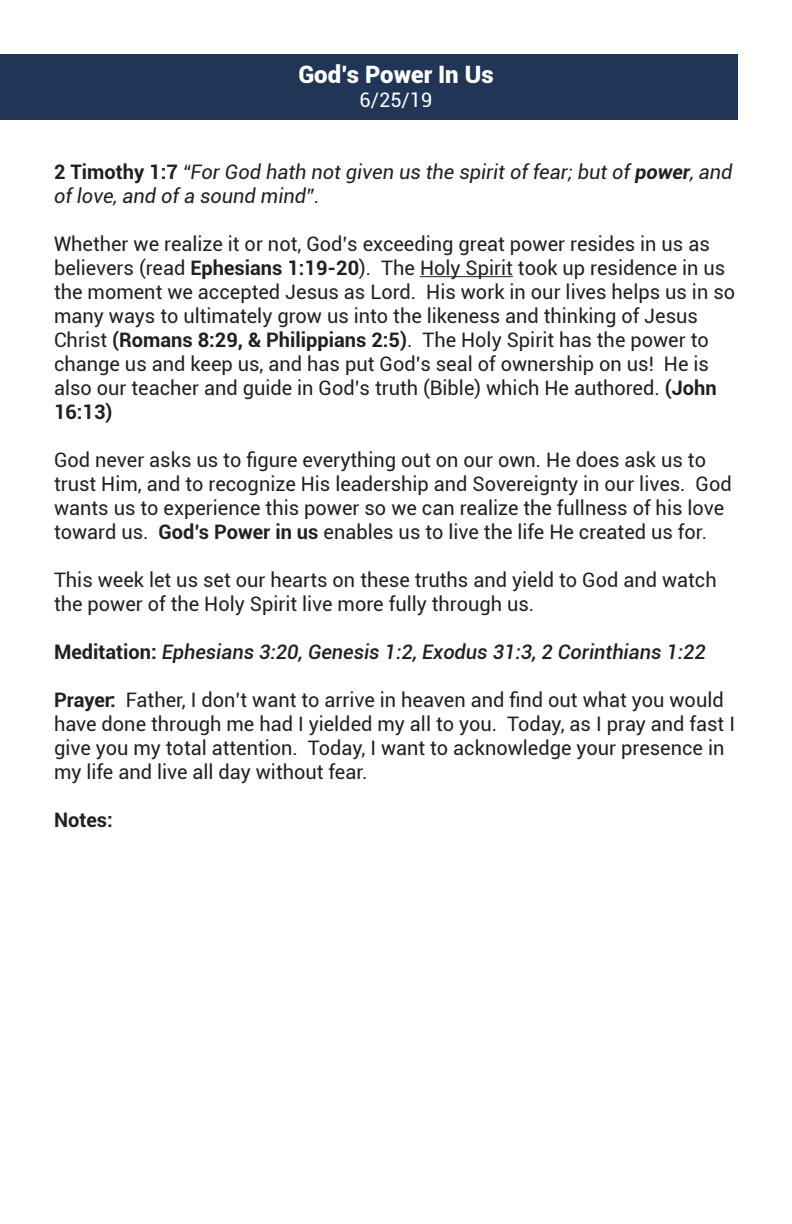
<style>
.page{position:relative;width:792px;height:1224px;background:#fff}
.page>*{position:absolute;margin:0;border:0;box-sizing:border-box;transform-origin:0 0}
.t1{font:900 24px "Roboto";color:#fff}
.t2{font:20px/24px "Roboto";color:#231f20}
.t3{font:italic 20px/24px "Roboto";color:#231f20}
.t4{font:italic 500 20px "Roboto";color:#231f20}
.t5{font:20px "Roboto";color:#fff}
.t6{font:700 20px "Roboto";color:#231f20}
.s1{font-weight:700;font-style:normal}
.s2{font-weight:700}
.s3{font-style:normal}
</style>
<div class="page">
<div style="left:0;top:54px;width:737px;height:66px;background:#213656"></div>
<hr style="left:420px;top:276px;width:93px;height:1px;background:#231f20">
<p class="t1" style="left:298px;top:58px;width:197px">God’s Power In Us</p>
<p class="t5" style="left:360px;top:86px;width:74px">6/25/19</p>
<p class="t3" style="left:54px;top:159px;width:680px"><span class="s1">2 Timothy 1:7</span> “For God hath not given us the spirit of fear; but of <span class="s2">power</span>, and of love, and of a sound mind”<span class="s3">.</span></p>
<p class="t2" style="left:54px;top:231px;width:683px">Whether we realize it or not, God’s exceeding great power resides in us as believers (read <span class="s2">Ephesians 1:19-20</span>). The Holy Spirit took up residence in us the moment we accepted Jesus as Lord. His work in our lives helps us in so many ways to ultimately grow us into the likeness and thinking of Jesus Christ <span class="s2">(Romans 8:29, &amp; Philippians 2:5)</span>. The Holy Spirit has the power to change us and keep us, and has put God’s seal of ownership on us! He is also our teacher and guide in God’s truth (Bible) which He authored. <span class="s2">(John 16:13)</span></p>
<p class="t2" style="left:54px;top:447px;width:679px">God never asks us to figure everything out on our own. He does ask us to trust Him, and to recognize His leadership and Sovereignty in our lives. God wants us to experience this power so we can realize the fullness of his love toward us. <span class="s2">God’s Power in us</span> enables us to live the life He created us for.</p>
<p class="t2" style="left:54px;top:567px;width:664px">This week let us set our hearts on these truths and yield to God and watch the power of the Holy Spirit live more fully through us.</p>
<p class="t4" style="left:54px;top:638px;width:653px"><span class="s1">Meditation:</span> Ephesians 3:20, Genesis 1:2, Exodus 31:3, 2 Corinthians 1:22</p>
<p class="t2" style="left:54px;top:687px;width:683px"><span class="s2">Prayer:</span> Father, I don’t want to arrive in heaven and find out what you would have done through me had I yielded my all to you. Today, as I pray and fast I give you my total attention. Today, I want to acknowledge your presence in my life and live all day without fear.</p>
<p class="t6" style="left:54px;top:806px;width:60px">Notes:</p>
</div>
